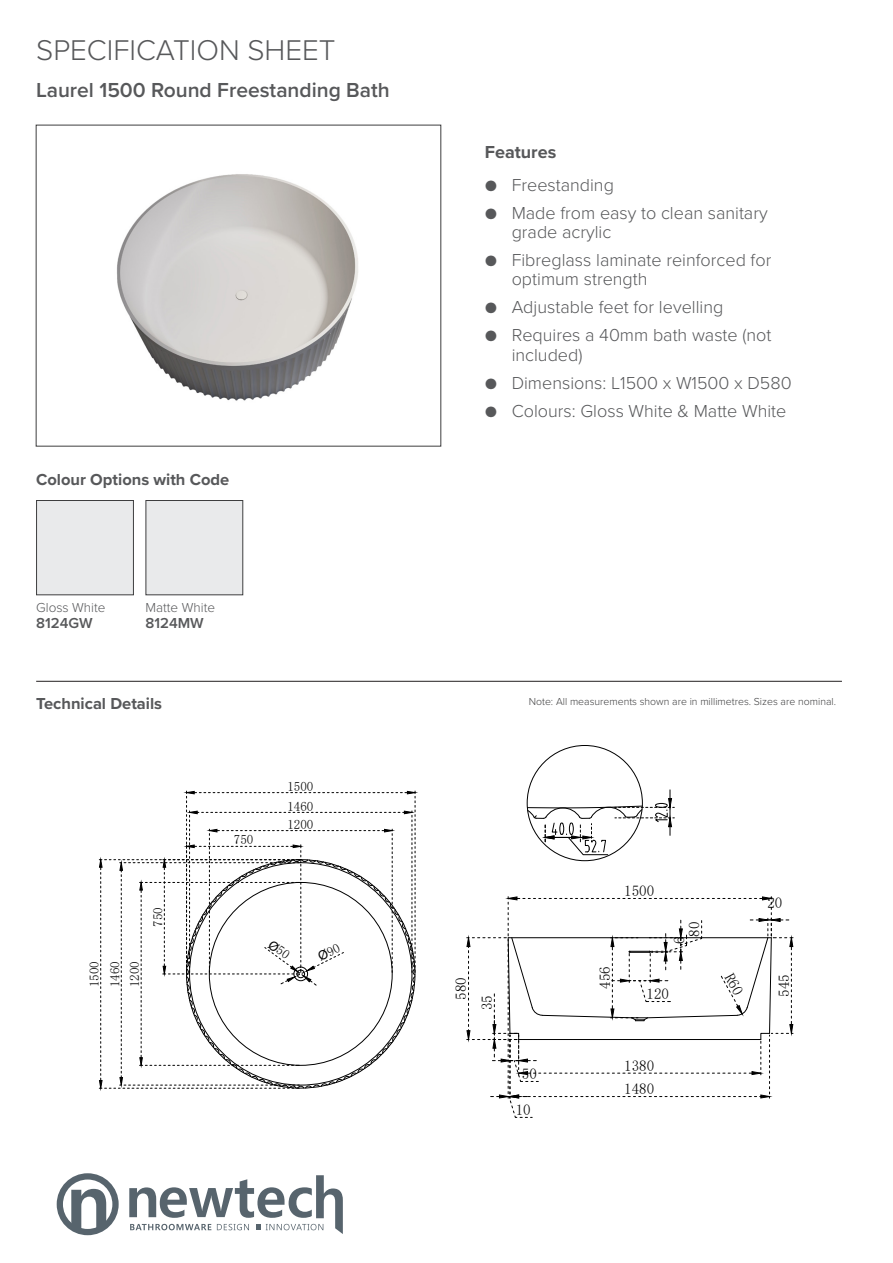
<style>
.page{position:relative;width:893px;height:1263px;background:#fff}
.page>*{position:absolute;margin:0;border:0;box-sizing:border-box;transform-origin:0 0}
.t1{font:300 29.55px "Proxima Nova";color:#57585a}
.t2{font:600 21px "Proxima Nova";color:#57585a}
.t3{font:300 18px/19.4px "Proxima Nova";color:#57585a}
.t4{font:700 18px "Proxima Nova";color:#57585a}
.t5{font:700 16.5px "Proxima Nova";color:#57585a}
.t6{font:15px "Sim Sun";color:#000}
.t7{font:600 15px "Proxima Nova";color:#57585a}
.t8{font:300 13.5px "Proxima Nova";color:#57585a}
.t9{font:13.05px "Sim Sun";color:#000}
.t10{font:300 10.5px "Proxima Nova";color:#3e3e3f}
</style>
<div class="page">
<div style="left:57px;top:1173px;width:62px;height:62px;border:6px solid #57646d;border-radius:50%"></div>
<svg style="left:71px;top:1189px;width:35px;height:43px"></svg>
<svg style="left:129px;top:1175px;width:214px;height:59px"></svg>
<hr style="left:36px;top:681px;width:806px;height:1px;background:#231f20">
<div style="left:146px;top:500px;width:97px;height:95px;background:#e9eaeb;border:1px solid #3e3e3f"></div>
<div style="left:36px;top:500px;width:98px;height:95px;background:#e9eaeb;border:1px solid #3e3e3f"></div>
<img style="left:117px;top:174px;width:241px;height:227px">
<svg style="left:526px;top:790px;width:148px;height:65px"></svg>
<svg style="left:99px;top:791px;width:317px;height:298px"></svg>
<svg style="left:466px;top:896px;width:327px;height:222px"></svg>
<p class="t1" style="left:36px;top:28px;width:301px">SPECIFICATION SHEET</p>
<p class="t2" style="left:36px;top:74px;width:355px">Laurel 1500 Round Freestanding Bath</p>
<p class="t5" style="left:36px;top:467px;width:195px">Colour Options with Code</p>
<p class="t8" style="left:36px;top:597px;width:71px">Gloss White</p>
<p class="t7" style="left:36px;top:612px;width:58px">8124GW</p>
<p class="t8" style="left:146px;top:597px;width:71px">Matte White</p>
<p class="t7" style="left:146px;top:612px;width:60px">8124MW</p>
<p class="t5" style="left:36px;top:692px;width:127px">Technical Details</p>
<p class="t9" style="left:151px;top:927px;width:21px;rotate:-90deg">750</p>
<p class="t9" style="left:88px;top:987px;width:27px;rotate:-90deg">1500</p>
<p class="t9" style="left:128px;top:987px;width:27px;rotate:-90deg">1200</p>
<p class="t9" style="left:108px;top:987px;width:27px;rotate:-90deg">1460</p>
<p class="t9" style="left:234px;top:833px;width:21px">750</p>
<p class="t9" style="left:287px;top:779px;width:27px">1500</p>
<p class="t9" style="left:287px;top:799px;width:27px">1460</p>
<p class="t9" style="left:287px;top:817px;width:27px">1200</p>
<p class="t4" style="left:485px;top:138px;width:73px">Features</p>
<p class="t3" style="left:485px;top:174px;width:131px">● Freestanding</p>
<p class="t3" style="left:512px;top:202px;width:258px;text-indent:-27px">● Made from easy to clean sanitary grade acrylic</p>
<p class="t3" style="left:512px;top:249px;width:261px;text-indent:-27px">● Fibreglass laminate reinforced for optimum strength</p>
<p class="t3" style="left:485px;top:297px;width:240px">● Adjustable feet for levelling</p>
<p class="t3" style="left:512px;top:325px;width:261px;text-indent:-27px">● Requires a 40mm bath waste (not included)</p>
<p class="t3" style="left:485px;top:372px;width:308px">● Dimensions: L1500 x W1500 x D580</p>
<p class="t3" style="left:485px;top:400px;width:303px">● Colours: Gloss White &amp; Matte White</p>
<p class="t10" style="left:529px;top:693px;width:309px">Note: All measurements shown are in millimetres. Sizes are nominal.</p>
<p class="t6" style="left:453px;top:1000px;width:24px;rotate:-90deg">580</p>
<p class="t6" style="left:479px;top:1010px;width:16px;rotate:-90deg">35</p>
<p class="t6" style="left:522px;top:1066px;width:16px">50</p>
<p class="t6" style="left:516px;top:1102px;width:16px">10</p>
<p class="t6" style="left:597px;top:989px;width:24px;rotate:-90deg">456</p>
<p class="t6" style="left:624px;top:883px;width:31px">1500</p>
<p class="t6" style="left:687px;top:937px;width:16px;rotate:-90deg">80</p>
<p class="t6" style="left:671px;top:944px;width:9px;rotate:-90deg">6</p>
<p class="t6" style="left:646px;top:986px;width:24px">120</p>
<p class="t6" style="left:624px;top:1058px;width:31px">1380</p>
<p class="t6" style="left:624px;top:1081px;width:31px">1480</p>
<p class="t6" style="left:767px;top:895px;width:16px">20</p>
<p class="t6" style="left:776px;top:997px;width:24px;rotate:-90deg">545</p>
</div>
